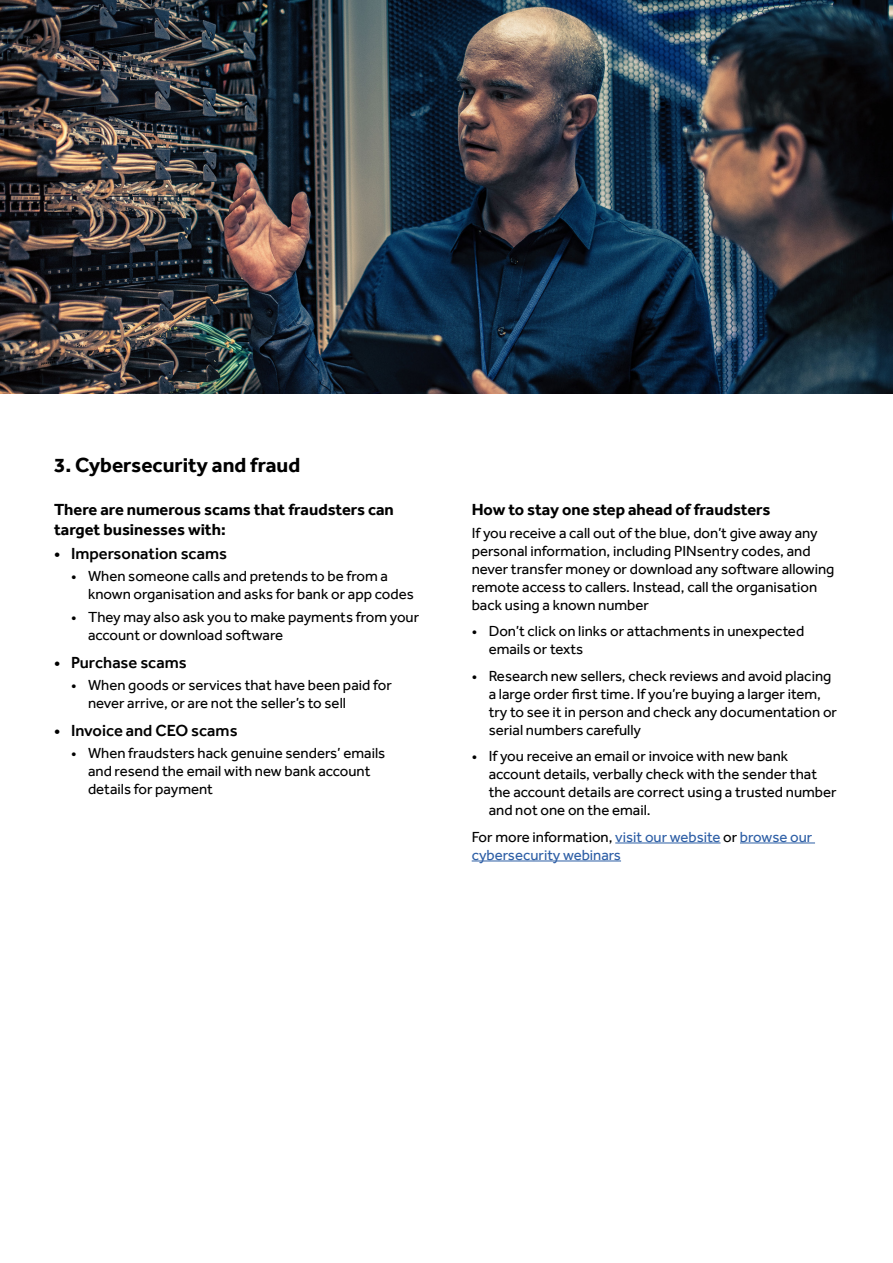
<style>
.page{position:relative;width:893px;height:1263px;background:#fff}
.page>*{position:absolute;margin:0;border:0;box-sizing:border-box;transform-origin:0 0}
.Paragraph{font:700 21px "Barclays Effra";color:#000}
.Subsub_head{font:700 16.5px/19.8px "Barclays Effra";color:#000}
.t1{font:500 16.5px "Barclays Effra";color:#000}
.Paragraph-2{font:15px/18px "Barclays Effra";color:#000}
.Paragraph-3{font:15px/18px "Barclays Effra";color:#2e5fa6}
.s1{color:#000}
</style>
<div class="page">
<hr style="left:615px;top:842px;width:105px;height:1px;background:#2e5fa6">
<hr style="left:740px;top:842px;width:75px;height:1px;background:#2e5fa6">
<hr style="left:472px;top:860px;width:149px;height:1px;background:#2e5fa6">
<img style="left:0;top:0;width:892px;height:394px">
<p class="Paragraph" style="left:54px;top:452px;width:248px">3. Cybersecurity and fraud</p>
<p class="Subsub_head" style="left:54px;top:500px;width:341px">There are numerous scams that fraudsters can target businesses with:</p>
<p class="t1" style="left:54px;top:544px;width:174px">• Impersonation scams</p>
<p class="Paragraph-2" style="left:88px;top:567px;width:327px;text-indent:-17px">• When someone calls and pretends to be from a known organisation and asks for bank or app codes</p>
<p class="Paragraph-2" style="left:88px;top:607px;width:333px;text-indent:-17px">• They may also ask you to make payments from your account or download software</p>
<p class="t1" style="left:54px;top:652px;width:134px">• Purchase scams</p>
<p class="Paragraph-2" style="left:88px;top:676px;width:305px;text-indent:-17px">• When goods or services that have been paid for never arrive, or are not the seller’s to sell</p>
<p class="t1" style="left:54px;top:721px;width:185px">• Invoice and CEO scams</p>
<p class="Paragraph-2" style="left:88px;top:744px;width:299px;text-indent:-17px">• When fraudsters hack genuine senders’ emails and resend the email with new bank account details for payment</p>
<p class="Subsub_head" style="left:472px;top:500px;width:300px">How to stay one step ahead of fraudsters</p>
<p class="Paragraph-2" style="left:472px;top:523px;width:364px">If you receive a call out of the blue, don’t give away any personal information, including PINsentry codes, and never transfer money or download any software allowing remote access to callers. Instead, call the organisation back using a known number</p>
<p class="Paragraph-2" style="left:489px;top:622px;width:317px;text-indent:-17px">• Don’t click on links or attachments in unexpected emails or texts</p>
<p class="Paragraph-2" style="left:489px;top:666px;width:350px;text-indent:-17px">• Research new sellers, check reviews and avoid placing a large order first time. If you’re buying a larger item, try to see it in person and check any documentation or serial numbers carefully</p>
<p class="Paragraph-2" style="left:489px;top:747px;width:349px;text-indent:-17px">• If you receive an email or invoice with new bank account details, verbally check with the sender that the account details are correct using a trusted number and not one on the email.</p>
<p class="Paragraph-3" style="left:472px;top:827px;width:342px"><span class="s1">For more information,</span> visit our website <span class="s1">or</span> browse our cybersecurity webinars</p>
</div>
